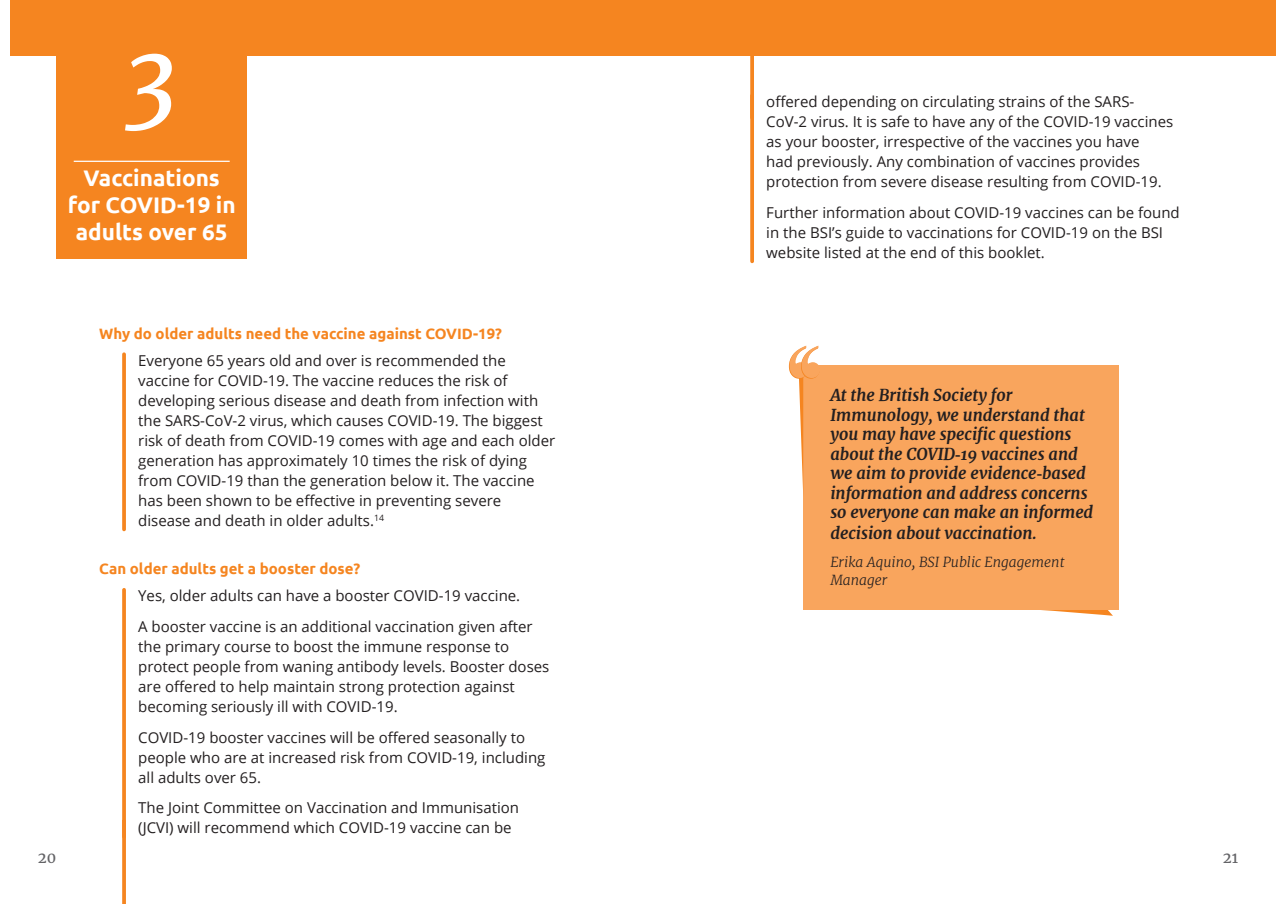
<style>
.page{position:relative;width:1276px;height:904px;background:#fff}
.page>*{position:absolute;margin:0;border:0;box-sizing:border-box;transform-origin:0 0}
.t1{font:italic 106.25px "Merriweather";color:#fff}
.t2{font:700 22.5px/27px "Ubuntu";color:#fff;text-align:center}
.t3{font:italic 700 16.25px/19.5px "Merriweather";color:#231f20}
.Body_-_orange_line_left{font:15px/20px "Open Sans";color:#231f20}
.Question_titles{font:700 15px "Ubuntu";color:#f58520}
.t4{font:15px "Merriweather";color:#636366}
.t5{font:italic 300 13.75px/17.5px "Merriweather";color:#231f20}
.s1{font-family:"Arial";font-weight:400;font-style:normal}
</style>
<div class="page">
<div style="left:57px;top:20px;width:190px;height:239px;background:#f58520"></div>
<hr style="left:74px;top:161px;width:156px;height:1px;background:#fff">
<div style="left:11px;top:0;width:1265px;height:56px;background:#f58520"></div>
<svg style="left:122px;top:354px;width:4px;height:175px"></svg>
<svg style="left:122px;top:590px;width:4px;height:230px"></svg>
<svg style="left:122px;top:820px;width:4px;height:84px"></svg>
<svg style="left:985px;top:609px;width:128px;height:6px"></svg>
<div style="left:803px;top:365px;width:316px;height:244px;background:#f9a55d"></div>
<svg style="left:789px;top:345px;width:30px;height:147px"></svg>
<hr style="left:750px;top:23px;width:4px;height:96px;background:#f58520">
<svg style="left:750px;top:96px;width:4px;height:165px"></svg>
<p class="t1" style="left:124px;top:9px;width:57px">3</p>
<p class="t2" style="left:68px;top:164px;width:169px">Vaccinations for COVID-19 in adults over 65</p>
<p class="Question_titles" style="left:99px;top:324px;width:404px">Why do older adults need the vaccine against COVID-19?</p>
<p class="Body_-_orange_line_left" style="left:138px;top:350px;width:418px">Everyone 65 years old and over is recommended the vaccine for COVID-19. The vaccine reduces the risk of developing serious disease and death from infection with the SARS-CoV-2 virus, which causes COVID-19. The biggest risk of death from COVID-19 comes with age and each older generation has approximately 10 times the risk of dying from COVID-19 than the generation below it. The vaccine has been shown to be effective in preventing severe disease and death in older adults.<sup>14</sup></p>
<p class="Question_titles" style="left:99px;top:559px;width:263px">Can older adults get a booster dose?</p>
<p class="Body_-_orange_line_left" style="left:138px;top:585px;width:383px">Yes, older adults can have a booster COVID-19 vaccine.</p>
<p class="Body_-_orange_line_left" style="left:138px;top:616px;width:413px">A booster vaccine is an additional vaccination given after the primary course to boost the immune response to protect people from waning antibody levels. Booster doses are offered to help maintain strong protection against becoming seriously ill with COVID-19.</p>
<p class="Body_-_orange_line_left" style="left:138px;top:726px;width:409px">COVID-19 booster vaccines will be offered seasonally to people who are at increased risk from COVID-19, including all adults over 65.</p>
<p class="Body_-_orange_line_left" style="left:138px;top:797px;width:382px">The Joint Committee on Vaccination and Immunisation (JCVI) will recommend which COVID-19 vaccine can be</p>
<p class="Body_-_orange_line_left" style="left:766px;top:91px;width:408px">offered depending on circulating strains of the SARS-CoV-2 virus. It is safe to have any of the COVID-19 vaccines as your booster, irrespective of the vaccines you have<br>had previously. Any combination of vaccines provides protection from severe disease resulting from COVID-19.</p>
<p class="Body_-_orange_line_left" style="left:766px;top:202px;width:415px">Further information about COVID-19 vaccines can be found in the BSI’s guide to vaccinations for COVID-19 on the BSI website listed at the end of this booklet.</p>
<p class="t3" style="left:830px;top:385px;width:264px">At the British Society for<br>Immunology, we understand that you may have specific questions about the COVID<span class="s1">-</span>19 vaccines and we aim to provide evidence<span class="s1">-</span>based information and address concerns so everyone can make an informed</p>
<p class="t3" style="left:830px;top:523px;width:208px">decision about vaccination.</p>
<p class="t5" style="left:830px;top:553px;width:236px">Erika Aquino, BSI Public Engagement<br>Manager</p>
<p class="t4" style="left:38px;top:848px;width:20px">20</p>
<p class="t4" style="left:1222px;top:848px;width:17px">21</p>
</div>
